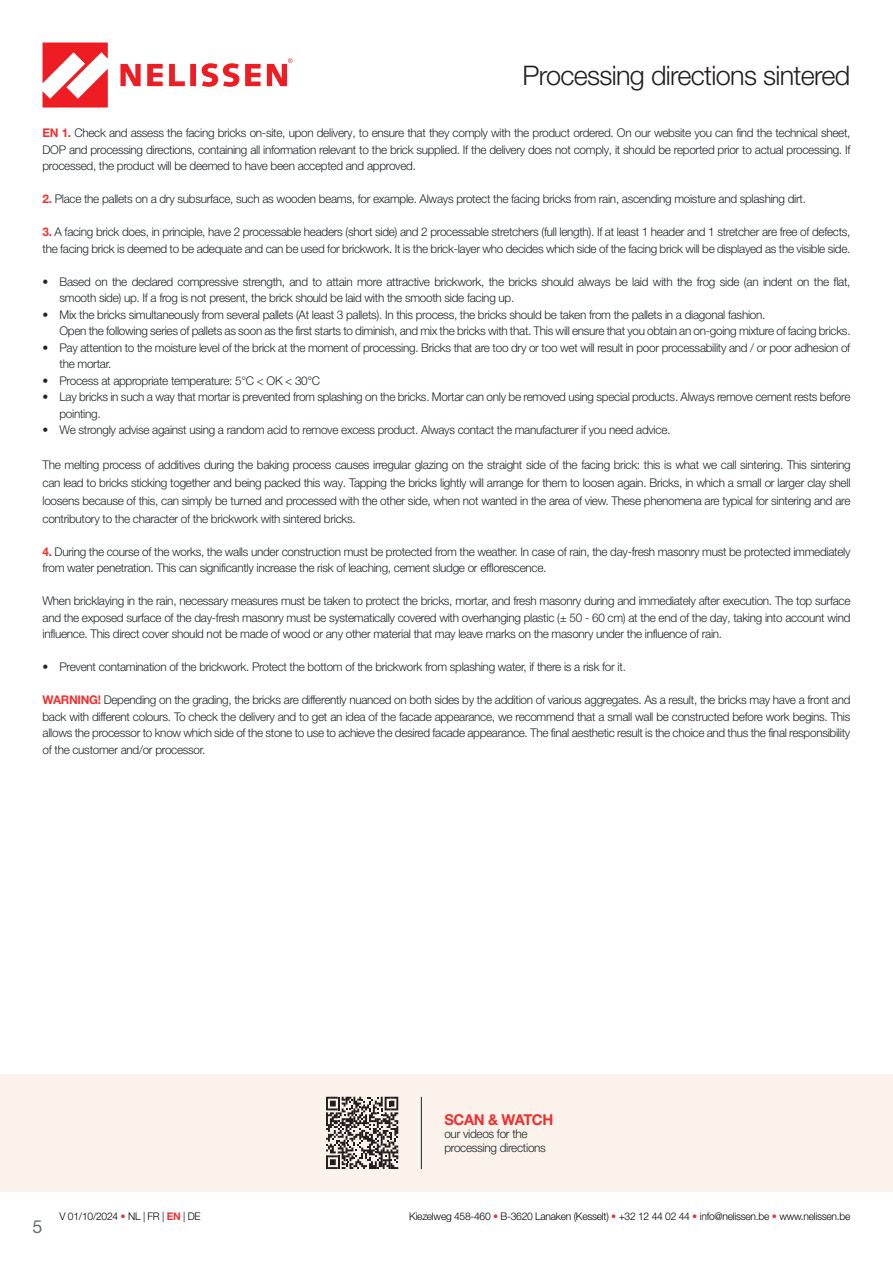
<style>
.page{position:relative;width:893px;height:1263px;background:#fff}
.page>*{position:absolute;margin:0;border:0;box-sizing:border-box;transform-origin:0 0}
.Titel_-_Baksteen_24pt{font:300 27px "Helvetica Neue LT Pro";letter-spacing:-.025em;color:#231f20}
.t1{font:18px "Helvetica Neue LT Pro";color:#686f71}
.Tekst_-_Tekst_7pt{font:700 15px "Helvetica Neue LT Pro";letter-spacing:-.025em;color:#ee3030}
.Tekst_-_Tekst_7pt-2{font:300 12px/16.5px "Helvetica Neue LT Pro";letter-spacing:-.025em;color:#1d2629}
.t2{font:300 10.5px "Helvetica Neue LT Pro";letter-spacing:-.025em;color:#000001}
.s1{font-weight:700;color:#ee3030}
.s2{color:#ee3030}
</style>
<div class="page">
<svg style="left:43px;top:43px;width:65px;height:65px"></svg>
<div style="left:190px;top:64px;width:6px;height:22px;background:#ee1d23"></div>
<svg style="left:120px;top:64px;width:21px;height:22px"></svg>
<svg style="left:169px;top:64px;width:16px;height:22px"></svg>
<svg style="left:202px;top:63px;width:37px;height:24px"></svg>
<svg style="left:245px;top:64px;width:16px;height:22px"></svg>
<svg style="left:147px;top:64px;width:16px;height:22px"></svg>
<svg style="left:267px;top:58px;width:26px;height:28px"></svg>
<div style="left:0;top:1074px;width:893px;height:118px;background:#faf2eb"></div>
<hr style="left:421px;top:1097px;width:1px;height:72px;background:#1d2629">
<svg style="left:326px;top:1097px;width:72px;height:72px"></svg>
<p class="Titel_-_Baksteen_24pt" style="left:522px;top:59px;width:330px">Processing directions sintered</p>
<p class="Tekst_-_Tekst_7pt-2" style="left:43px;top:125px;width:809px;text-align:justify"><span class="s1">EN 1.</span> Check and assess the facing bricks on-site, upon delivery, to ensure that they comply with the product ordered. On our website you can find the technical sheet, DOP and processing directions, containing all information relevant to the brick supplied. If the delivery does not comply, it should be reported prior to actual processing. If processed, the product will be deemed to have been accepted and approved.</p>
<p class="Tekst_-_Tekst_7pt-2" style="left:43px;top:191px;width:765px"><span class="s1">2.</span> Place the pallets on a dry subsurface, such as wooden beams, for example. Always protect the facing bricks from rain, ascending moisture and splashing dirt.</p>
<p class="Tekst_-_Tekst_7pt-2" style="left:43px;top:224px;width:809px"><span class="s1">3.</span> A facing brick does, in principle, have 2 processable headers (short side) and 2 processable stretchers (full length). If at least 1 header and 1 stretcher are free of defects, the facing brick is deemed to be adequate and can be used for brickwork. It is the brick-layer who decides which side of the facing brick will be displayed as the visible side.</p>
<p class="Tekst_-_Tekst_7pt-2" style="left:60px;top:273px;width:792px;text-indent:-17px">• Based on the declared compressive strength, and to attain more attractive brickwork, the bricks should always be laid with the frog side (an indent on the flat, smooth side) up. If a frog is not present, the brick should be laid with the smooth side facing up.</p>
<p class="Tekst_-_Tekst_7pt-2" style="left:43px;top:306px;width:724px">• Mix the bricks simultaneously from several pallets (At least 3 pallets). In this process, the bricks should be taken from the pallets in a diagonal fashion.</p>
<p class="Tekst_-_Tekst_7pt-2" style="left:60px;top:323px;width:793px">Open the following series of pallets as soon as the first starts to diminish, and mix the bricks with that. This will ensure that you obtain an on-going mixture of facing bricks.</p>
<p class="Tekst_-_Tekst_7pt-2" style="left:60px;top:339px;width:792px;text-indent:-17px">• Pay attention to the moisture level of the brick at the moment of processing. Bricks that are too dry or too wet will result in poor processability and / or poor adhesion of the mortar.</p>
<p class="Tekst_-_Tekst_7pt-2" style="left:43px;top:372px;width:279px">• Process at appropriate temperature: 5°C &lt; OK &lt; 30°C</p>
<p class="Tekst_-_Tekst_7pt-2" style="left:60px;top:389px;width:792px;text-indent:-17px">• Lay bricks in such a way that mortar is prevented from splashing on the bricks. Mortar can only be removed using special products. Always remove cement rests before pointing.</p>
<p class="Tekst_-_Tekst_7pt-2" style="left:43px;top:422px;width:629px">• We strongly advise against using a random acid to remove excess product. Always contact the manufacturer if you need advice.</p>
<p class="Tekst_-_Tekst_7pt-2" style="left:43px;top:455px;width:809px;line-height:18px;text-align:justify">The melting process of additives during the baking process causes irregular glazing on the straight side of the facing brick: this is what we call sintering. This sintering can lead to bricks sticking together and being packed this way. Tapping the bricks lightly will arrange for them to loosen again. Bricks, in which a small or larger clay shell loosens because of this, can simply be turned and processed with the other side, when not wanted in the area of view. These phenomena are typical for sintering and are contributory to the character of the brickwork with sintered bricks.</p>
<p class="Tekst_-_Tekst_7pt-2" style="left:43px;top:543px;width:809px"><span class="s1">4.</span> During the course of the works, the walls under construction must be protected from the weather. In case of rain, the day-fresh masonry must be protected immediately from water penetration. This can significantly increase the risk of leaching, cement sludge or efflorescence.</p>
<p class="Tekst_-_Tekst_7pt-2" style="left:43px;top:593px;width:809px;text-align:justify">When bricklaying in the rain, necessary measures must be taken to protect the bricks, mortar, and fresh masonry during and immediately after execution. The top surface and the exposed surface of the day-fresh masonry must be systematically covered with overhanging plastic (± 50 - 60 cm) at the end of the day, taking into account wind influence. This direct cover should not be made of wood or any other material that may leave marks on the masonry under the influence of rain.</p>
<p class="Tekst_-_Tekst_7pt-2" style="left:43px;top:659px;width:585px">• Prevent contamination of the brickwork. Protect the bottom of the brickwork from splashing water, if there is a risk for it.</p>
<p class="Tekst_-_Tekst_7pt-2" style="left:43px;top:692px;width:809px;text-align:justify"><span class="s1">WARNING!</span> Depending on the grading, the bricks are differently nuanced on both sides by the addition of various aggregates. As a result, the bricks may have a front and back with different colours. To check the delivery and to get an idea of the facade appearance, we recommend that a small wall be constructed before work begins. This allows the processor to know which side of the stone to use to achieve the desired facade appearance. The final aesthetic result is the choice and thus the final responsibility of the customer and/or processor.</p>
<p class="Tekst_-_Tekst_7pt" style="left:444px;top:1110px;width:110px">SCAN &amp; WATCH</p>
<p class="Tekst_-_Tekst_7pt-2" style="left:444px;top:1125px;width:85px">our videos for the</p>
<p class="Tekst_-_Tekst_7pt-2" style="left:444px;top:1139px;width:103px">processing directions</p>
<p class="t1" style="left:33px;top:1216px;width:12px">5</p>
<p class="t2" style="left:60px;top:1210px;width:143px">V 01/10/2024 <span class="s1">•</span> NL | FR | <span class="s1">EN</span> | DE</p>
<p class="t2" style="left:409px;top:1210px;width:443px">Kiezelweg 458-460 <span class="s2">•</span> B-3620 Lanaken (Kesselt) <span class="s2">•</span> +32 12 44 02 44 <span class="s2">•</span> info@nelissen.be <span class="s2">•</span> www.nelissen.be</p>
</div>
